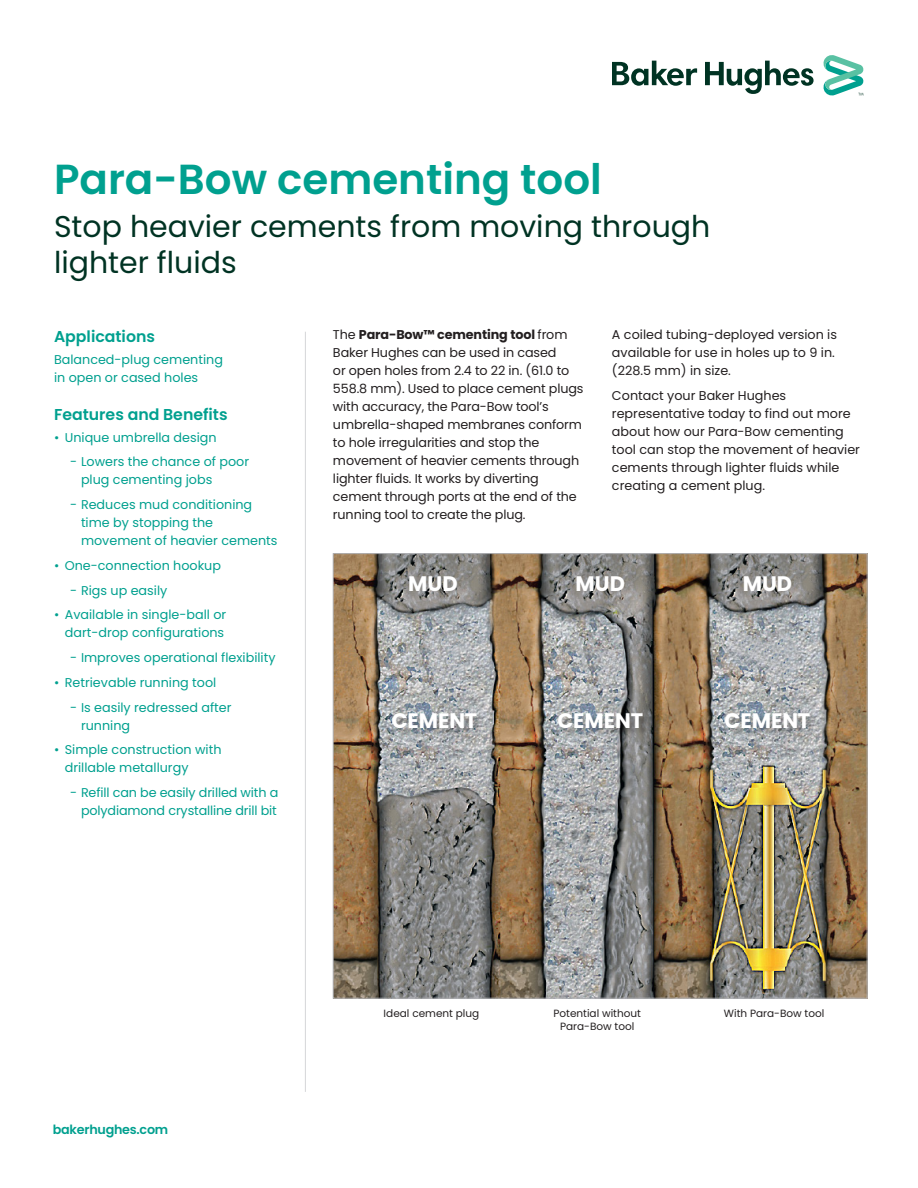
<style>
.page{position:relative;width:918px;height:1188px;background:#fff}
.page>*{position:absolute;margin:0;border:0;box-sizing:border-box;transform-origin:0 0}
._28pt-headline-OFS{font:600 42px "Poppins";color:#00a08f}
._20pt-subhead-OFS{font:30px/36px "Poppins";color:#003323}
._32pt_36-headline{font:700 21px "Poppins";color:#fff}
._10_5pt-Sidebar-head{font:600 15.75px "Poppins";color:#00a08f}
._8_5pt-body_text-OFS{font:12.75px/18px "Poppins";letter-spacing:-.01em;color:#231f20}
._8_5pt-body_text-OFS-2{font:12.75px/18px "Poppins";color:#00a08f}
.t1{font:600 12.75px "Poppins";letter-spacing:-.02em;color:#00a08f}
._7pt-caption-OFS{font:10.5px/12.8px "Poppins";color:#231f20;text-align:center}
.s1{font-weight:700}
</style>
<div class="page">
<svg style="left:612px;top:55px;width:252px;height:41px"></svg>
<hr style="left:305px;top:332px;width:1px;height:760px;background:#d9dadc">
<img style="left:335px;top:555px;width:530px;height:441px">
<div style="left:394px;top:714px;width:91px;height:22px;background:#231f20;opacity:.33"></div>
<div style="left:727px;top:714px;width:91px;height:22px;background:#231f20;opacity:.33"></div>
<div style="left:560px;top:714px;width:91px;height:22px;background:#231f20;opacity:.33"></div>
<p class="_28pt-headline-OFS" style="left:54px;top:155px;width:549px">Para-Bow cementing tool</p>
<p class="_20pt-subhead-OFS" style="left:54px;top:209px;width:658px">Stop heavier cements from moving through lighter fluids</p>
<p class="_10_5pt-Sidebar-head" style="left:54px;top:328px;width:103px">Applications</p>
<p class="_8_5pt-body_text-OFS-2" style="left:54px;top:350px;width:170px">Balanced-plug cementing in open or cased holes</p>
<p class="_10_5pt-Sidebar-head" style="left:54px;top:405px;width:175px">Features and Benefits</p>
<p class="_8_5pt-body_text-OFS-2" style="left:54px;top:428px;width:164px">• Unique umbrella design</p>
<p class="_8_5pt-body_text-OFS-2" style="left:81px;top:453px;width:170px;text-indent:-11px">- Lowers the chance of poor plug cementing jobs</p>
<p class="_8_5pt-body_text-OFS-2" style="left:81px;top:496px;width:198px;text-indent:-11px">- Reduces mud conditioning time by stopping the movement of heavier cements</p>
<p class="_8_5pt-body_text-OFS-2" style="left:54px;top:556px;width:169px">• One-connection hookup</p>
<p class="_8_5pt-body_text-OFS-2" style="left:70px;top:581px;width:99px">- Rigs up easily</p>
<p class="_8_5pt-body_text-OFS-2" style="left:54px;top:606px;width:174px;text-align:right">• Available in single-ball or dart-drop configurations</p>
<p class="_8_5pt-body_text-OFS-2" style="left:70px;top:649px;width:207px">- Improves operational flexibility</p>
<p class="_8_5pt-body_text-OFS-2" style="left:54px;top:673px;width:164px">• Retrievable running tool</p>
<p class="_8_5pt-body_text-OFS-2" style="left:81px;top:698px;width:152px;text-indent:-11px">- Is easily redressed after running</p>
<p class="_8_5pt-body_text-OFS-2" style="left:65px;top:741px;width:158px;text-indent:-11px">• Simple construction with drillable metallurgy</p>
<p class="_8_5pt-body_text-OFS-2" style="left:70px;top:784px;width:210px;text-align:right">- Refill can be easily drilled with a polydiamond crystalline drill bit</p>
<p class="_8_5pt-body_text-OFS" style="left:333px;top:326px;width:252px">The <span class="s1">Para-Bow™ cementing tool</span> from Baker Hughes can be used in cased<br>or open holes from 2.4 to 22 in. (61.0 to 558.8 mm). Used to place cement plugs with accuracy, the Para-Bow tool’s umbrella-shaped membranes conform to hole irregularities and stop the movement of heavier cements through lighter fluids. It works by diverting cement through ports at the end of the running tool to create the plug.</p>
<p class="_8_5pt-body_text-OFS" style="left:612px;top:326px;width:227px">A coiled tubing-deployed version is available for use in holes up to 9 in. (228.5 mm) in size.</p>
<p class="_8_5pt-body_text-OFS" style="left:612px;top:386px;width:250px">Contact your Baker Hughes representative today to find out more about how our Para-Bow cementing tool can stop the movement of heavier cements through lighter fluids while creating a cement plug.</p>
<p class="_32pt_36-headline" style="left:408px;top:571px;width:51px">MUD</p>
<p class="_32pt_36-headline" style="left:576px;top:571px;width:51px">MUD</p>
<p class="_32pt_36-headline" style="left:743px;top:571px;width:51px">MUD</p>
<p class="_32pt_36-headline" style="left:392px;top:708px;width:87px">CEMENT</p>
<p class="_32pt_36-headline" style="left:557px;top:708px;width:87px">CEMENT</p>
<p class="_32pt_36-headline" style="left:725px;top:708px;width:87px">CEMENT</p>
<p class="t1" style="left:53px;top:1122px;width:117px">bakerhughes.com</p>
<p class="_7pt-caption-OFS" style="left:384px;top:1007px;width:97px">Ideal cement plug</p>
<p class="_7pt-caption-OFS" style="left:553px;top:1007px;width:89px">Potential without<br>Para-Bow tool</p>
<p class="_7pt-caption-OFS" style="left:724px;top:1007px;width:102px">With Para-Bow tool</p>
</div>
